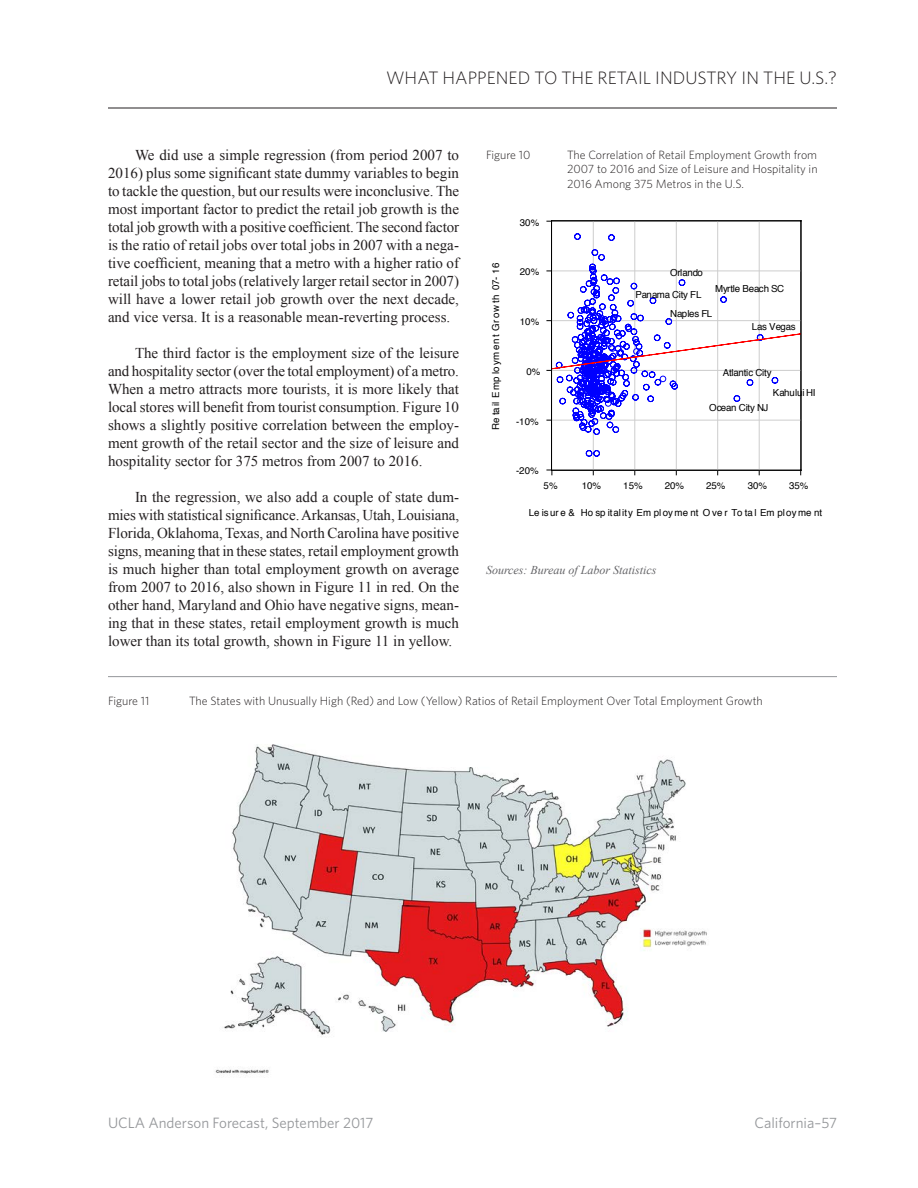
<style>
.page{position:relative;width:918px;height:1188px;background:#fff}
.page>*{position:absolute;margin:0;border:0;box-sizing:border-box;transform-origin:0 0}
.t1{font:300 18px "Whitney";color:#231f20}
.Body_text{font:15px/18px "Times New Roman";color:#231f20;text-align:justify}
.t2{font:15px "Whitney";color:#95979a}
.Chart_Title{font:300 12px/14.4px "Whitney";color:#231f20;text-align:justify}
.Source{font:italic 12px "Times New Roman";color:#636366}
.t3{font:9.75px "Helvetica";color:#000}
.t4{font:9.75px "Helvetica";letter-spacing:-.02em;color:#000}
.t5{font:9.75px "Helvetica";letter-spacing:-.03em;color:#000}
</style>
<div class="page">
<hr style="left:108px;top:108px;width:729px;height:1px;background:#231f20">
<svg style="left:546px;top:470px;width:7px;height:5px"></svg>
<hr style="left:593px;top:221px;width:1px;height:249px;background:#cdcdcd">
<hr style="left:634px;top:221px;width:1px;height:249px;background:#cdcdcd">
<hr style="left:676px;top:221px;width:1px;height:249px;background:#cdcdcd">
<hr style="left:717px;top:221px;width:1px;height:249px;background:#cdcdcd">
<hr style="left:759px;top:221px;width:1px;height:249px;background:#cdcdcd">
<svg style="left:546px;top:233px;width:255px;height:224px"></svg>
<hr style="left:552px;top:221px;width:249px;height:1px;background:#000">
<hr style="left:801px;top:221px;width:1px;height:249px;background:#000">
<hr style="left:552px;top:470px;width:249px;height:1px;background:#000">
<hr style="left:551px;top:221px;width:1px;height:249px;background:#000">
<hr style="left:108px;top:676px;width:729px;height:1px;background:#95979a">
<img style="left:215px;top:744px;width:492px;height:330px">
<p class="t1" style="left:386px;top:66px;width:452px">WHAT HAPPENED TO THE RETAIL INDUSTRY IN THE U.S.?</p>
<p class="Body_text" style="left:108px;top:145px;width:353px;text-indent:27px">We did use a simple regression (from period 2007 to 2016) plus some significant state dummy variables to begin to tackle the question, but our results were inconclusive. The most important factor to predict the retail job growth is the total job growth with a positive coefficient. The second factor is the ratio of retail jobs over total jobs in 2007 with a nega&shy;tive coefficient, meaning that a metro with a higher ratio of retail jobs to total jobs (relatively larger retail sector in 2007) will have a lower retail job growth over the next decade, and vice versa. It is a reasonable mean-reverting process.</p>
<p class="Body_text" style="left:108px;top:343px;width:353px;text-indent:27px">The third factor is the employment size of the leisure and hospitality sector (over the total employment) of a metro.<br>When a metro attracts more tourists, it is more likely that local stores will benefit from tourist consumption. Figure 10 shows a slightly positive correlation between the employ&shy;ment growth of the retail sector and the size of leisure and hospitality sector for 375 metros from 2007 to 2016.</p>
<p class="Body_text" style="left:108px;top:487px;width:353px;text-indent:27px">In the regression, we also add a couple of state dum&shy;mies with statistical significance. Arkansas, Utah, Louisiana, Florida, Oklahoma, Texas, and North Carolina have positive signs, meaning that in these states, retail employment growth is much higher than total employment growth on average from 2007 to 2016, also shown in Figure 11 in red. On the other hand, Maryland and Ohio have negative signs, mean&shy;ing that in these states, retail employment growth is much lower than its total growth, shown in Figure 11 in yellow.</p>
<p class="Chart_Title" style="left:486px;top:147px;width:46px">Figure 10</p>
<p class="Chart_Title" style="left:567px;top:147px;width:252px">The Correlation of Retail Employment Growth from 2007 to 2016 and Size of Leisure and Hospitality in 2016 Among 375 Metros in the U.S.</p>
<p class="t3" style="left:488px;top:430px;width:169px;rotate:-90deg">Re ta il E mp lo ym en t Gr ow th 07- 16</p>
<p class="t3" style="left:520px;top:215px;width:21px">30%</p>
<p class="t3" style="left:520px;top:264px;width:21px">20%</p>
<p class="t3" style="left:520px;top:314px;width:21px">10%</p>
<p class="t3" style="left:526px;top:364px;width:15px">0%</p>
<p class="t3" style="left:516px;top:414px;width:24px">-10%</p>
<p class="t4" style="left:670px;top:265px;width:34px">Orlando</p>
<p class="t4" style="left:670px;top:306px;width:44px">Naples FL</p>
<p class="t4" style="left:715px;top:281px;width:71px">Myrtle Beach SC</p>
<p class="t3" style="left:635px;top:287px;width:68px">Panama City FL</p>
<p class="t5" style="left:752px;top:319px;width:45px">Las Vegas</p>
<p class="t3" style="left:723px;top:365px;width:50px">Atlantic City</p>
<p class="t4" style="left:709px;top:400px;width:61px">Ocean City NJ</p>
<p class="t3" style="left:773px;top:386px;width:44px">Kahului HI</p>
<p class="t3" style="left:516px;top:463px;width:24px">-20%</p>
<p class="t3" style="left:544px;top:478px;width:15px">5%</p>
<p class="t3" style="left:582px;top:478px;width:21px">10%</p>
<p class="t3" style="left:623px;top:478px;width:21px">15%</p>
<p class="t3" style="left:665px;top:478px;width:21px">20%</p>
<p class="t3" style="left:706px;top:478px;width:21px">25%</p>
<p class="t3" style="left:748px;top:478px;width:21px">30%</p>
<p class="t3" style="left:789px;top:478px;width:21px">35%</p>
<p class="t3" style="left:529px;top:505px;width:295px">Le isur e &amp; Ho sp itality Em ploy me nt O ve r To tal Em ploy me nt</p>
<p class="Source" style="left:486px;top:562px;width:172px">Sources: Bureau of Labor Statistics</p>
<p class="Chart_Title" style="left:108px;top:693px;width:43px">Figure 11</p>
<p class="Chart_Title" style="left:189px;top:693px;width:575px">The States with Unusually High (Red) and Low (Yellow) Ratios of Retail Employment Over Total Employment Growth</p>
<p class="t2" style="left:108px;top:1114px;width:267px">UCLA Anderson Forecast, September 2017</p>
<p class="t2" style="left:755px;top:1114px;width:84px">California–57</p>
</div>
